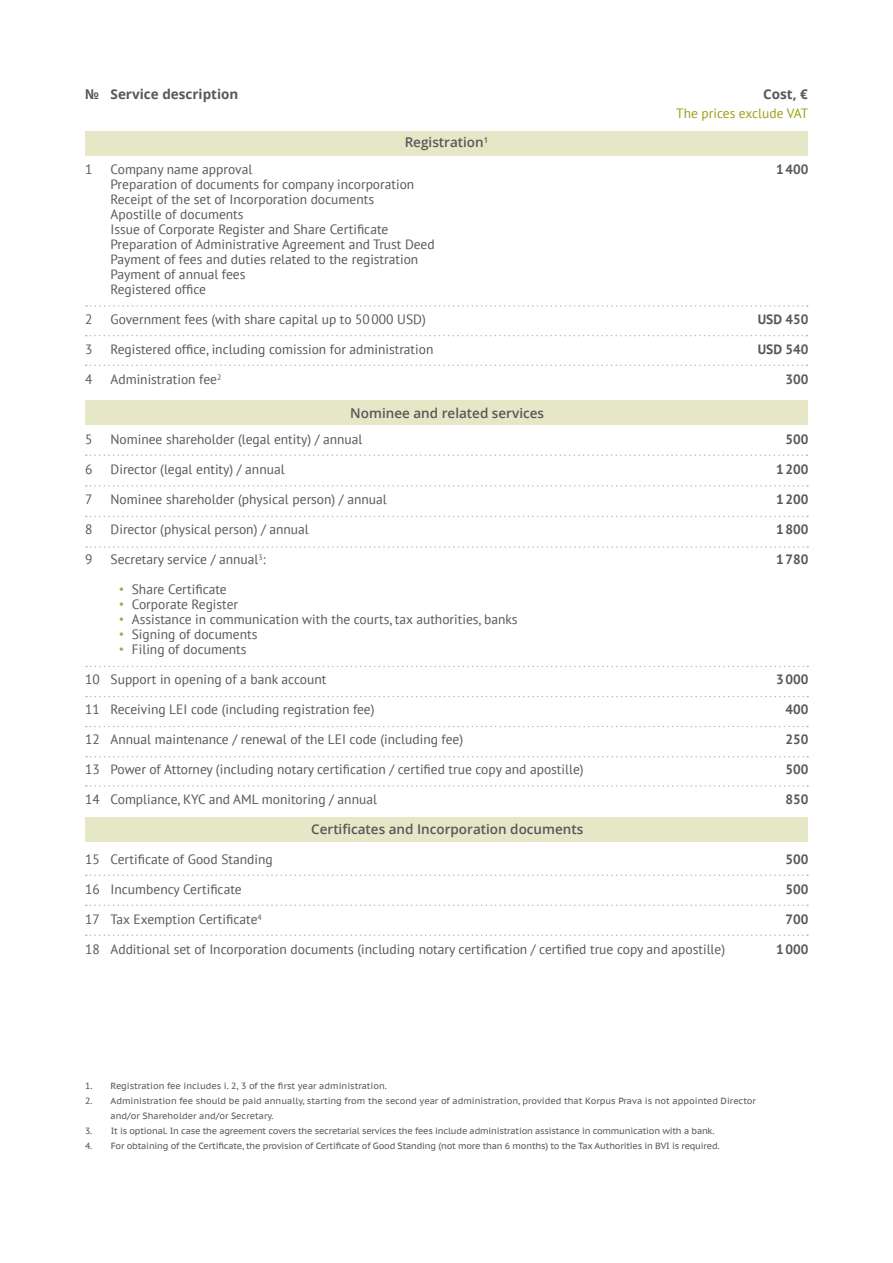
<style>
.page{position:relative;width:893px;height:1263px;background:#fff}
.page>*{position:absolute;margin:0;border:0;box-sizing:border-box;transform-origin:0 0}
.t1{font:13.5px/15px "PT Sans";color:#57585a}
.t2{font:600 13.5px "Open Sans";color:#57585a}
.t3{font:700 13.5px "PT Sans";color:#57585a}
.t4{font:700 13.5px "Open Sans";color:#57585a}
.t5{font:13.5px "PT Sans";color:#99a014}
.t6{font:9px "PT Sans Caption";letter-spacing:-.02em;color:#57585a}
.t7{font:9px/15px "PT Sans Caption";color:#57585a}
.s1{font-family:"Arial";color:#a9aa3a}
</style>
<div class="page">
<div style="left:85px;top:131px;width:722px;height:25px;background:#e5e7c6"></div>
<svg style="left:86px;top:305px;width:722px;height:2px"></svg>
<svg style="left:86px;top:335px;width:721px;height:1px"></svg>
<svg style="left:86px;top:364px;width:721px;height:2px"></svg>
<div style="left:86px;top:400px;width:722px;height:25px;background:#e5e7c6"></div>
<svg style="left:86px;top:485px;width:722px;height:2px"></svg>
<svg style="left:86px;top:516px;width:722px;height:1px"></svg>
<svg style="left:86px;top:546px;width:722px;height:2px"></svg>
<svg style="left:86px;top:726px;width:722px;height:1px"></svg>
<svg style="left:86px;top:666px;width:722px;height:1px"></svg>
<svg style="left:86px;top:696px;width:722px;height:1px"></svg>
<svg style="left:86px;top:756px;width:722px;height:1px"></svg>
<svg style="left:86px;top:785px;width:722px;height:2px"></svg>
<svg style="left:86px;top:454px;width:721px;height:2px"></svg>
<div style="left:86px;top:817px;width:722px;height:25px;background:#e5e7c6"></div>
<svg style="left:86px;top:874px;width:722px;height:2px"></svg>
<svg style="left:86px;top:904px;width:722px;height:2px"></svg>
<svg style="left:86px;top:934px;width:722px;height:2px"></svg>
<p class="t4" style="left:85px;top:85px;width:155px">№ Service description</p>
<p class="t4" style="left:763px;top:85px;width:46px">Cost, €</p>
<p class="t5" style="left:676px;top:105px;width:134px">The prices exclude VAT</p>
<p class="t1" style="left:85px;top:161px;width:9px">1</p>
<p class="t1" style="left:85px;top:311px;width:9px">2</p>
<p class="t1" style="left:85px;top:341px;width:9px">3</p>
<p class="t1" style="left:85px;top:371px;width:9px">4</p>
<p class="t1" style="left:85px;top:431px;width:9px">5</p>
<p class="t1" style="left:85px;top:461px;width:9px">6</p>
<p class="t1" style="left:85px;top:491px;width:9px">7</p>
<p class="t1" style="left:85px;top:521px;width:9px">8</p>
<p class="t1" style="left:85px;top:551px;width:9px">9</p>
<p class="t1" style="left:85px;top:671px;width:16px">10</p>
<p class="t1" style="left:85px;top:701px;width:16px">11</p>
<p class="t1" style="left:85px;top:731px;width:16px">12</p>
<p class="t1" style="left:85px;top:761px;width:16px">13</p>
<p class="t1" style="left:85px;top:791px;width:16px">14</p>
<p class="t1" style="left:85px;top:851px;width:16px">15</p>
<p class="t1" style="left:85px;top:881px;width:16px">16</p>
<p class="t1" style="left:85px;top:911px;width:16px">17</p>
<p class="t1" style="left:85px;top:941px;width:16px">18</p>
<p class="t2" style="left:405px;top:133px;width:85px">Registration<sup>1</sup></p>
<p class="t1" style="left:111px;top:161px;width:326px">Company name approval<br>Preparation of documents for company incorporation Receipt of the set of Incorporation documents<br>Apostille of documents<br>Issue of Corporate Register and Share Certificate Preparation of Administrative Agreement and Trust Deed Payment of fees and duties related to the registration Payment of annual fees<br>Registered office</p>
<p class="t1" style="left:111px;top:311px;width:317px">Government fees (with share capital up to 50000 USD)</p>
<p class="t1" style="left:111px;top:341px;width:324px">Registered office, including comission for administration</p>
<p class="t1" style="left:111px;top:371px;width:112px">Administration fee<sup>2</sup></p>
<p class="t2" style="left:350px;top:404px;width:195px">Nominee and related services</p>
<p class="t1" style="left:111px;top:431px;width:253px">Nominee shareholder (legal entity) / annual</p>
<p class="t1" style="left:111px;top:461px;width:176px">Director (legal entity) / annual</p>
<p class="t1" style="left:111px;top:491px;width:278px">Nominee shareholder (physical person) / annual</p>
<p class="t1" style="left:111px;top:521px;width:200px">Director (physical person) / annual</p>
<p class="t1" style="left:111px;top:551px;width:157px">Secretary service / annual<sup>3</sup>:</p>
<p class="t1" style="left:119px;top:581px;width:109px"><span class="s1">•</span> Share Certificate</p>
<p class="t1" style="left:119px;top:596px;width:121px"><span class="s1">•</span> Corporate Register</p>
<p class="t1" style="left:119px;top:611px;width:400px"><span class="s1">•</span> Assistance in communication with the courts, tax authorities, banks</p>
<p class="t1" style="left:119px;top:626px;width:140px"><span class="s1">•</span> Signing of documents</p>
<p class="t1" style="left:119px;top:641px;width:129px"><span class="s1">•</span> Filing of documents</p>
<p class="t1" style="left:111px;top:671px;width:217px">Support in opening of a bank account</p>
<p class="t1" style="left:111px;top:701px;width:266px">Receiving LEI code (including registration fee)</p>
<p class="t1" style="left:111px;top:731px;width:354px">Annual maintenance / renewal of the LEI code (including fee)</p>
<p class="t1" style="left:111px;top:761px;width:475px">Power of Attorney (including notary certification / certified true copy and apostille)</p>
<p class="t1" style="left:111px;top:791px;width:268px">Compliance, KYC and AML monitoring / annual</p>
<p class="t2" style="left:311px;top:820px;width:274px">Certificates and Incorporation documents</p>
<p class="t1" style="left:111px;top:851px;width:164px">Certificate of Good Standing</p>
<p class="t1" style="left:111px;top:881px;width:133px">Incumbency Certificate</p>
<p class="t1" style="left:111px;top:911px;width:153px">Tax Exemption Certificate<sup>4</sup></p>
<p class="t1" style="left:111px;top:941px;width:616px">Additional set of Incorporation documents (including notary certification / certified true copy and apostille)</p>
<p class="t3" style="left:776px;top:160px;width:34px">1400</p>
<p class="t3" style="left:758px;top:310px;width:52px">USD 450</p>
<p class="t3" style="left:758px;top:340px;width:52px">USD 540</p>
<p class="t3" style="left:785px;top:370px;width:24px">300</p>
<p class="t3" style="left:785px;top:430px;width:24px">500</p>
<p class="t3" style="left:776px;top:460px;width:34px">1200</p>
<p class="t3" style="left:776px;top:490px;width:34px">1200</p>
<p class="t3" style="left:776px;top:520px;width:34px">1800</p>
<p class="t3" style="left:776px;top:550px;width:34px">1780</p>
<p class="t3" style="left:776px;top:670px;width:34px">3000</p>
<p class="t3" style="left:785px;top:700px;width:24px">400</p>
<p class="t3" style="left:785px;top:730px;width:24px">250</p>
<p class="t3" style="left:785px;top:760px;width:24px">500</p>
<p class="t3" style="left:785px;top:790px;width:24px">850</p>
<p class="t3" style="left:785px;top:850px;width:24px">500</p>
<p class="t3" style="left:785px;top:880px;width:24px">500</p>
<p class="t3" style="left:785px;top:910px;width:24px">700</p>
<p class="t3" style="left:776px;top:940px;width:34px">1000</p>
<p class="t7" style="left:85px;top:1078px;width:304px">1. Registration fee includes i. 2, 3 of the first year administration.</p>
<p class="t7" style="left:111px;top:1093px;width:647px;text-indent:-26px">2. Administration fee should be paid annually, starting from the second year of administration, provided that Korpus Prava is not appointed Director and/or Shareholder and/or Secretary.</p>
<p class="t6" style="left:85px;top:1125px;width:631px">3. It is optional. In case the agreement covers the secretarial services the fees include administration assistance in communication with a bank.</p>
<p class="t6" style="left:85px;top:1140px;width:636px">4. For obtaining of the Certificate, the provision of Certificate of Good Standing (not more than 6 months) to the Tax Authorities in BVI is required.</p>
</div>
